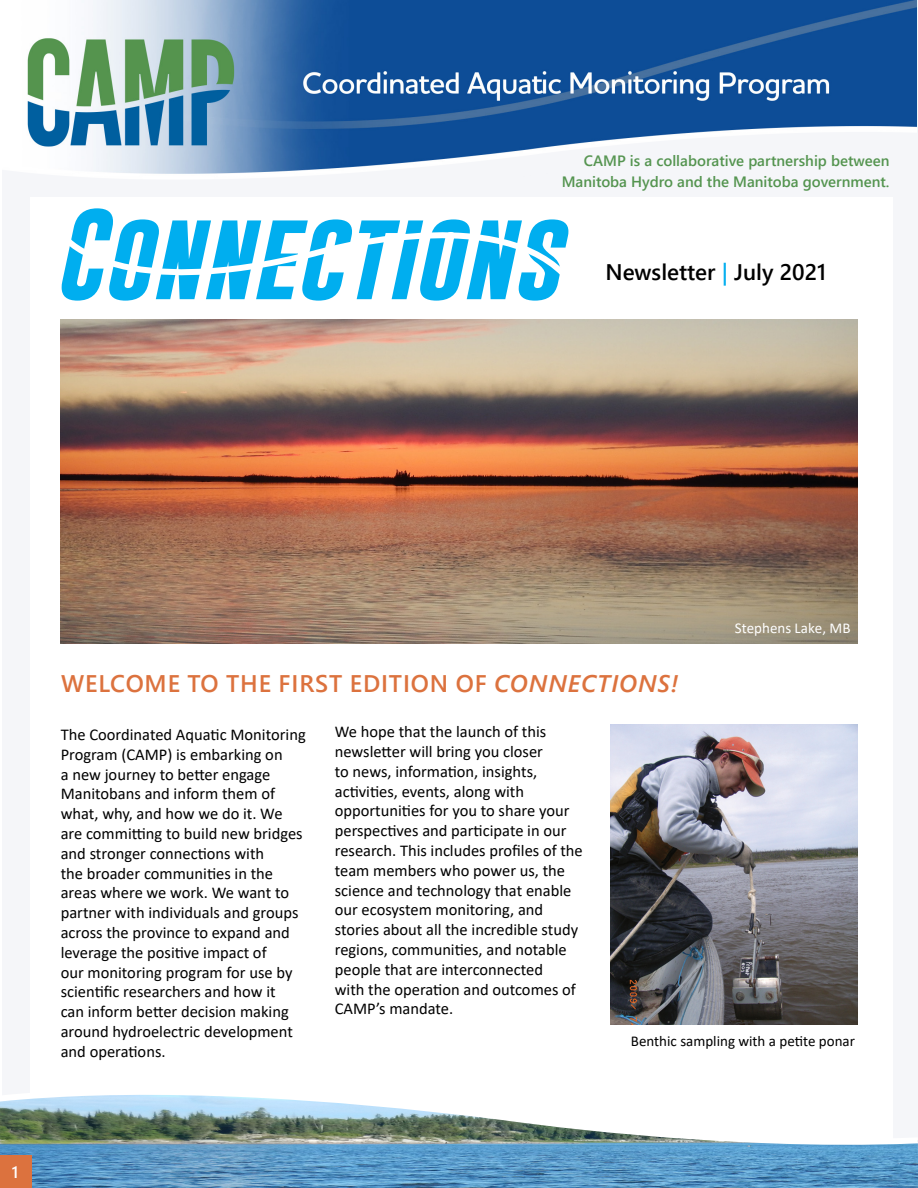
<style>
.page{position:relative;width:918px;height:1188px;background:#fff}
.page>*{position:absolute;margin:0;border:0;box-sizing:border-box;transform-origin:0 0}
.Heading_2{font:italic 700 91.5px "Gobold";color:#00aeef}
.Heading_2-2{font:600 24px "Segoe UI";letter-spacing:.035em;color:#dc723e}
.Body_copy{font:600 22.5px "Segoe UI";color:#000}
.t1{font:16.5px/19.8px "Calibri";color:#000}
.Heading_2-3{font:600 16.35px "Segoe UI";color:#fff}
.Body_copy-2{font:600 15px/21px "Segoe UI";color:#54944f;text-align:right}
.t2{font:15px "Calibri";color:#000}
.t3{font:15px "Calibri";color:#fff}
.s1{color:#00aeef}
.s2{font-style:italic}
</style>
<div class="page">
<div style="left:2px;top:0;width:916px;height:1187px;background:#f5f6f9"></div>
<div style="left:30px;top:197px;width:862px;height:957px;background:#fff"></div>
<img style="left:0;top:1095px;width:918px;height:93px">
<img style="left:61px;top:320px;width:797px;height:324px">
<img style="left:610px;top:725px;width:248px;height:299px">
<div style="left:0;top:1156px;width:31px;height:32px;background:#dc723e"></div>
<img style="left:27px;top:1px;width:890px;height:173px">
<p class="Body_copy-2" style="left:562px;top:149px;width:329px">CAMP is a collaborative partnership between<br>Manitoba Hydro and the Manitoba government.</p>
<p class="Heading_2" style="left:54px;top:195px;width:507px">CONNECTIONS</p>
<p class="Body_copy" style="left:605px;top:251px;width:222px">Newsletter <span class="s1">|</span> July 2021</p>
<p class="Heading_2-3" style="left:12px;top:1156px;width:8px">1</p>
<p class="t3" style="left:735px;top:618px;width:117px">Stephens Lake, MB</p>
<p class="Heading_2-2" style="left:61px;top:661px;width:619px">WELCOME TO THE FIRST EDITION OF <span class="s2">CONNECTIONS!</span></p>
<p class="t1" style="left:335px;top:721px;width:249px">We hope that the launch of this newsletter will bring you closer<br>to news, information, insights, activities, events, along with opportunities for you to share your perspectives and participate in our research. This includes profiles of the team members who power us, the science and technology that enable our ecosystem monitoring, and stories about all the incredible study regions, communities, and notable people that are interconnected<br>with the operation and outcomes of<br>CAMP’s mandate.</p>
<p class="t1" style="left:61px;top:724px;width:247px">The Coordinated Aquatic Monitoring<br>Program (CAMP) is embarking on<br>a new journey to better engage<br>Manitobans and inform them of what, why, and how we do it. We are committing to build new bridges and stronger connections with<br>the broader communities in the areas where we work. We want to partner with individuals and groups across the province to expand and leverage the positive impact of<br>our monitoring program for use by scientific researchers and how it<br>can inform better decision making around hydroelectric development and operations.</p>
<p class="t2" style="left:631px;top:1031px;width:226px">Benthic sampling with a petite ponar</p>
</div>
